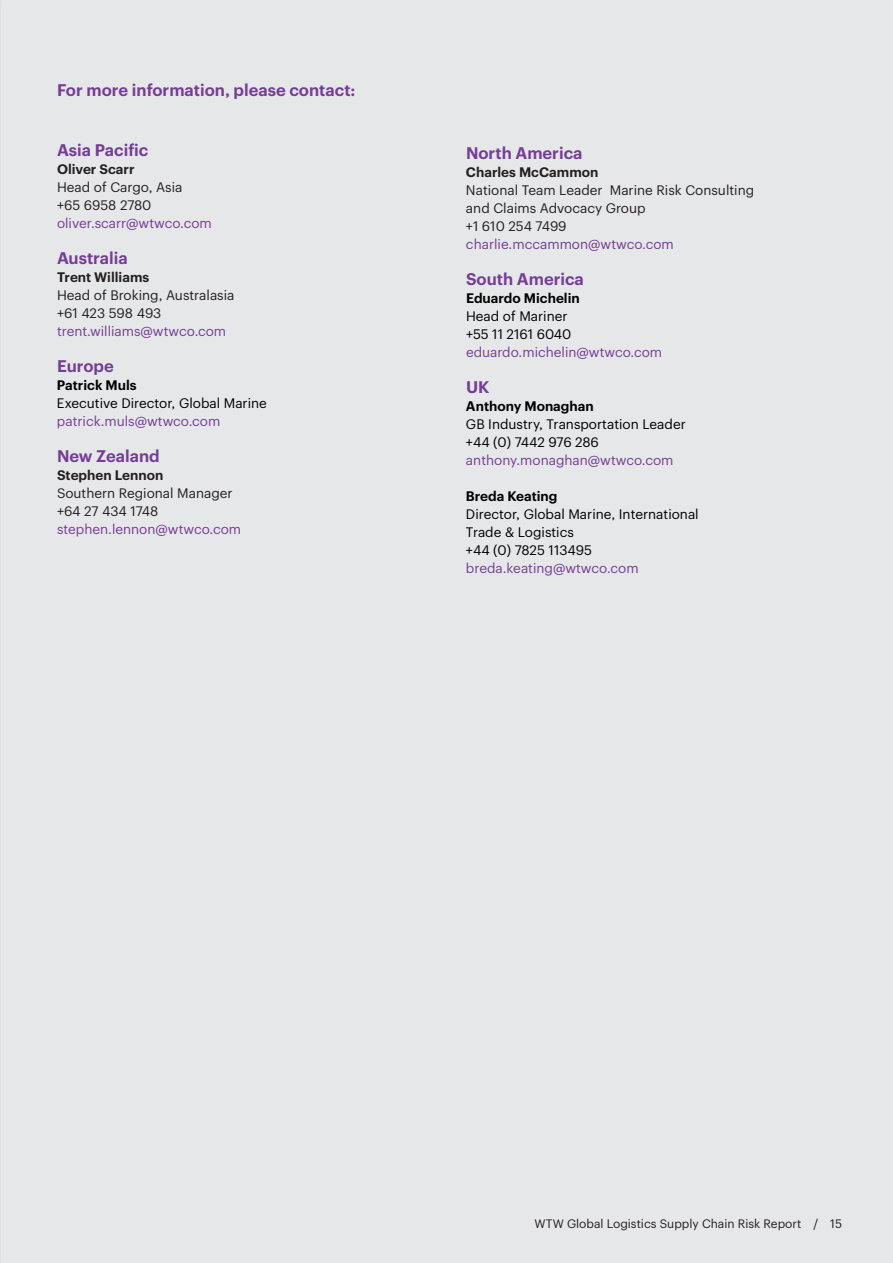
<style>
.page{position:relative;width:893px;height:1263px;background:#e6e7e8}
.page>*{position:absolute;margin:0;border:0;box-sizing:border-box;transform-origin:0 0}
.t1{font:600 16.5px "Graphik";color:#763d97}
.t2{font:13.5px "Graphik";color:#763d97}
.t3{font:13.5px/18px "Graphik";color:#231f20}
.t4{font:13.5px/18px "Graphik";color:#000}
.t5{font:600 13.5px "Graphik";color:#000}
.t6{font:600 13.5px "Graphik";color:#231f20}
.t7{font:12px "Graphik";color:#231f20}
</style>
<div class="page">
<p class="t1" style="left:57px;top:77px;width:300px">For more information, please contact:</p>
<p class="t1" style="left:57px;top:137px;width:93px">Asia Pacific</p>
<p class="t6" style="left:57px;top:159px;width:79px">Oliver Scarr</p>
<p class="t3" style="left:57px;top:177px;width:127px">Head of Cargo, Asia +65 6958 2780</p>
<p class="t2" style="left:57px;top:213px;width:156px">oliver.scarr@wtwco.com</p>
<p class="t1" style="left:57px;top:245px;width:72px">Australia</p>
<p class="t6" style="left:57px;top:267px;width:94px">Trent Williams</p>
<p class="t3" style="left:57px;top:285px;width:179px">Head of Broking, Australasia +61 423 598 493</p>
<p class="t2" style="left:57px;top:321px;width:171px">trent.williams@wtwco.com</p>
<p class="t1" style="left:57px;top:353px;width:58px">Europe</p>
<p class="t5" style="left:57px;top:375px;width:81px">Patrick Muls</p>
<p class="t4" style="left:57px;top:393px;width:211px">Executive Director, Global Marine</p>
<p class="t2" style="left:57px;top:411px;width:165px">patrick.muls@wtwco.com</p>
<p class="t1" style="left:57px;top:443px;width:104px">New Zealand</p>
<p class="t6" style="left:57px;top:465px;width:108px">Stephen Lennon</p>
<p class="t3" style="left:57px;top:483px;width:177px">Southern Regional Manager +64 27 434 1748</p>
<p class="t2" style="left:57px;top:519px;width:186px">stephen.lennon@wtwco.com</p>
<p class="t1" style="left:466px;top:140px;width:118px">North America</p>
<p class="t6" style="left:466px;top:162px;width:134px">Charles McCammon</p>
<p class="t3" style="left:466px;top:180px;width:290px">National Team Leader Marine Risk Consulting and Claims Advocacy Group<br>+1 610 254 7499</p>
<p class="t2" style="left:466px;top:234px;width:209px">charlie.mccammon@wtwco.com</p>
<p class="t1" style="left:466px;top:266px;width:119px">South America</p>
<p class="t5" style="left:466px;top:288px;width:115px">Eduardo Michelin</p>
<p class="t4" style="left:466px;top:306px;width:107px">Head of Mariner +55 11 2161 6040</p>
<p class="t2" style="left:466px;top:342px;width:198px">eduardo.michelin@wtwco.com</p>
<p class="t1" style="left:466px;top:374px;width:25px">UK</p>
<p class="t5" style="left:466px;top:396px;width:129px">Anthony Monaghan</p>
<p class="t4" style="left:466px;top:414px;width:221px">GB Industry, Transportation Leader +44 (0) 7442 976 286</p>
<p class="t2" style="left:466px;top:450px;width:209px">anthony.monaghan@wtwco.com</p>
<p class="t5" style="left:466px;top:486px;width:93px">Breda Keating</p>
<p class="t4" style="left:466px;top:504px;width:234px">Director, Global Marine, International<br>Trade &amp; Logistics<br>+44 (0) 7825 113495</p>
<p class="t2" style="left:466px;top:558px;width:174px">breda.keating@wtwco.com</p>
<p class="t7" style="left:535px;top:1215px;width:309px">WTW Global Logistics Supply Chain Risk Report / 15</p>
</div>
